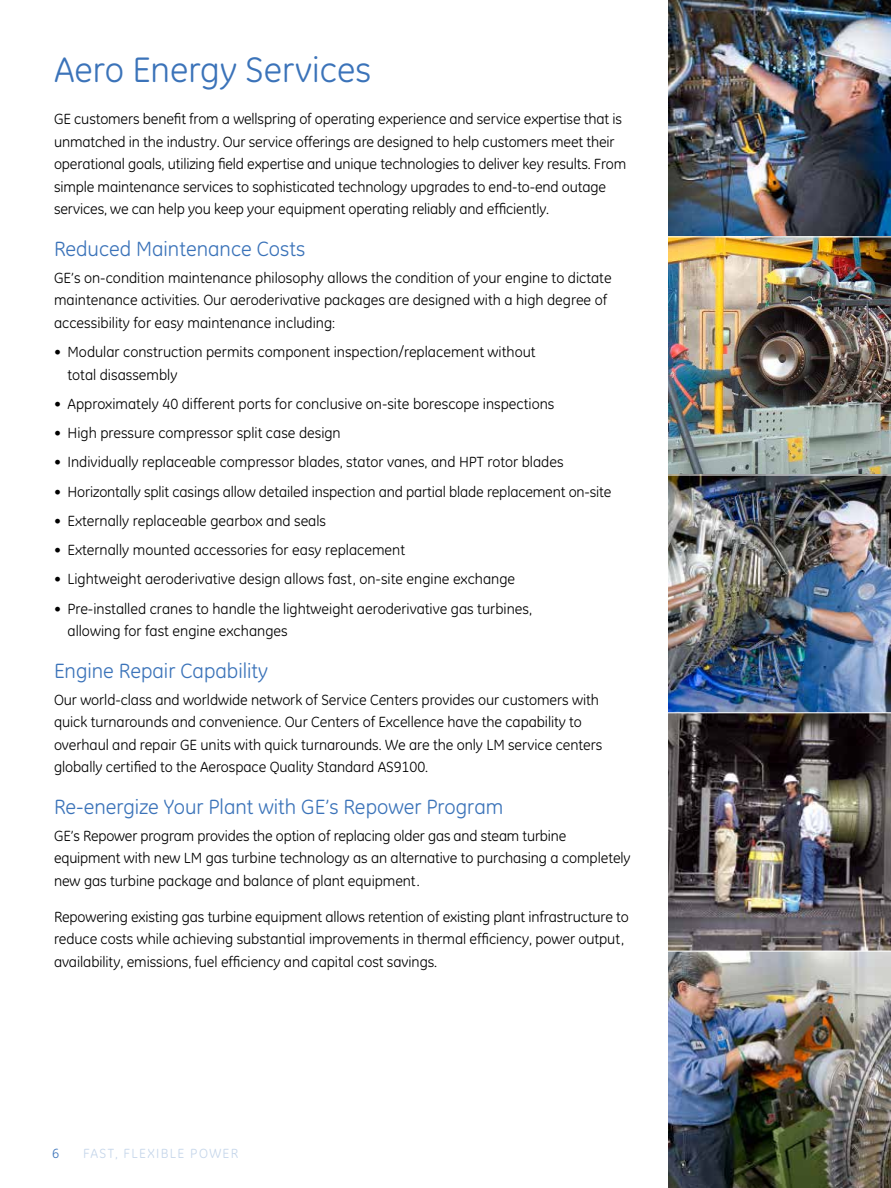
<style>
.page{position:relative;width:891px;height:1188px;background:#fff}
.page>*{position:absolute;margin:0;border:0;box-sizing:border-box;transform-origin:0 0}
.t1{font:36px "GE Inspira";color:#3b73b9}
.t2{font:21px "GE Inspira";color:#3b73b9}
.t3{font:15px/22.5px "GE Inspira";letter-spacing:-.005em;color:#000}
.t4{font:13.5px "GE Inspira";letter-spacing:.1em;color:#c4d5ea}
.t5{font:13.5px "GE Inspira";color:#3b73b9}
</style>
<div class="page">
<img style="left:668px;top:0;width:223px;height:236px">
<img style="left:668px;top:237px;width:223px;height:237px">
<img style="left:668px;top:476px;width:223px;height:236px">
<img style="left:668px;top:713px;width:223px;height:238px">
<img style="left:668px;top:952px;width:223px;height:236px">
<h1 class="t1" style="left:54px;top:49px;width:319px">Aero Energy Services</h1>
<p class="t3" style="left:54px;top:108px;width:574px">GE customers benefit from a wellspring of operating experience and service expertise that is unmatched in the industry. Our service offerings are designed to help customers meet their operational goals, utilizing field expertise and unique technologies to deliver key results. From simple maintenance services to sophisticated technology upgrades to end-to-end outage services, we can help you keep your equipment operating reliably and efficiently.</p>
<h2 class="t2" style="left:54px;top:237px;width:253px">Reduced Maintenance Costs</h2>
<p class="t3" style="left:54px;top:267px;width:559px">GE’s on-condition maintenance philosophy allows the condition of your engine to dictate maintenance activities. Our aeroderivative packages are designed with a high degree of accessibility for easy maintenance including:</p>
<p class="t3" style="left:68px;top:341px;width:470px;text-indent:-14px">• Modular construction permits component inspection/replacement without total disassembly</p>
<p class="t3" style="left:54px;top:393px;width:502px">• Approximately 40 different ports for conclusive on-site borescope inspections</p>
<p class="t3" style="left:54px;top:422px;width:288px">• High pressure compressor split case design</p>
<p class="t3" style="left:54px;top:451px;width:511px">• Individually replaceable compressor blades, stator vanes, and HPT rotor blades</p>
<p class="t3" style="left:54px;top:480px;width:559px">• Horizontally split casings allow detailed inspection and partial blade replacement on-site</p>
<p class="t3" style="left:54px;top:510px;width:274px">• Externally replaceable gearbox and seals</p>
<p class="t3" style="left:54px;top:539px;width:353px">• Externally mounted accessories for easy replacement</p>
<p class="t3" style="left:54px;top:568px;width:463px">• Lightweight aeroderivative design allows fast, on-site engine exchange</p>
<p class="t3" style="left:68px;top:597px;width:466px;text-indent:-14px">• Pre-installed cranes to handle the lightweight aeroderivative gas turbines, allowing for fast engine exchanges</p>
<h2 class="t2" style="left:54px;top:659px;width:216px">Engine Repair Capability</h2>
<p class="t3" style="left:54px;top:688px;width:550px">Our world-class and worldwide network of Service Centers provides our customers with quick turnarounds and convenience. Our Centers of Excellence have the capability to overhaul and repair GE units with quick turnarounds. We are the only LM service centers globally certified to the Aerospace Quality Standard AS9100.</p>
<h2 class="t2" style="left:54px;top:795px;width:451px">Re-energize Your Plant with GE’s Repower Program</h2>
<p class="t3" style="left:54px;top:824px;width:578px">GE’s Repower program provides the option of replacing older gas and steam turbine equipment with new LM gas turbine technology as an alternative to purchasing a completely new gas turbine package and balance of plant equipment.</p>
<p class="t3" style="left:54px;top:905px;width:576px">Repowering existing gas turbine equipment allows retention of existing plant infrastructure to reduce costs while achieving substantial improvements in thermal efficiency, power output, availability, emissions, fuel efficiency and capital cost savings.</p>
<p class="t5" style="left:52px;top:1146px;width:9px">6</p>
<p class="t4" style="left:83px;top:1146px;width:157px">FAST, FLEXIBLE POWER</p>
</div>
